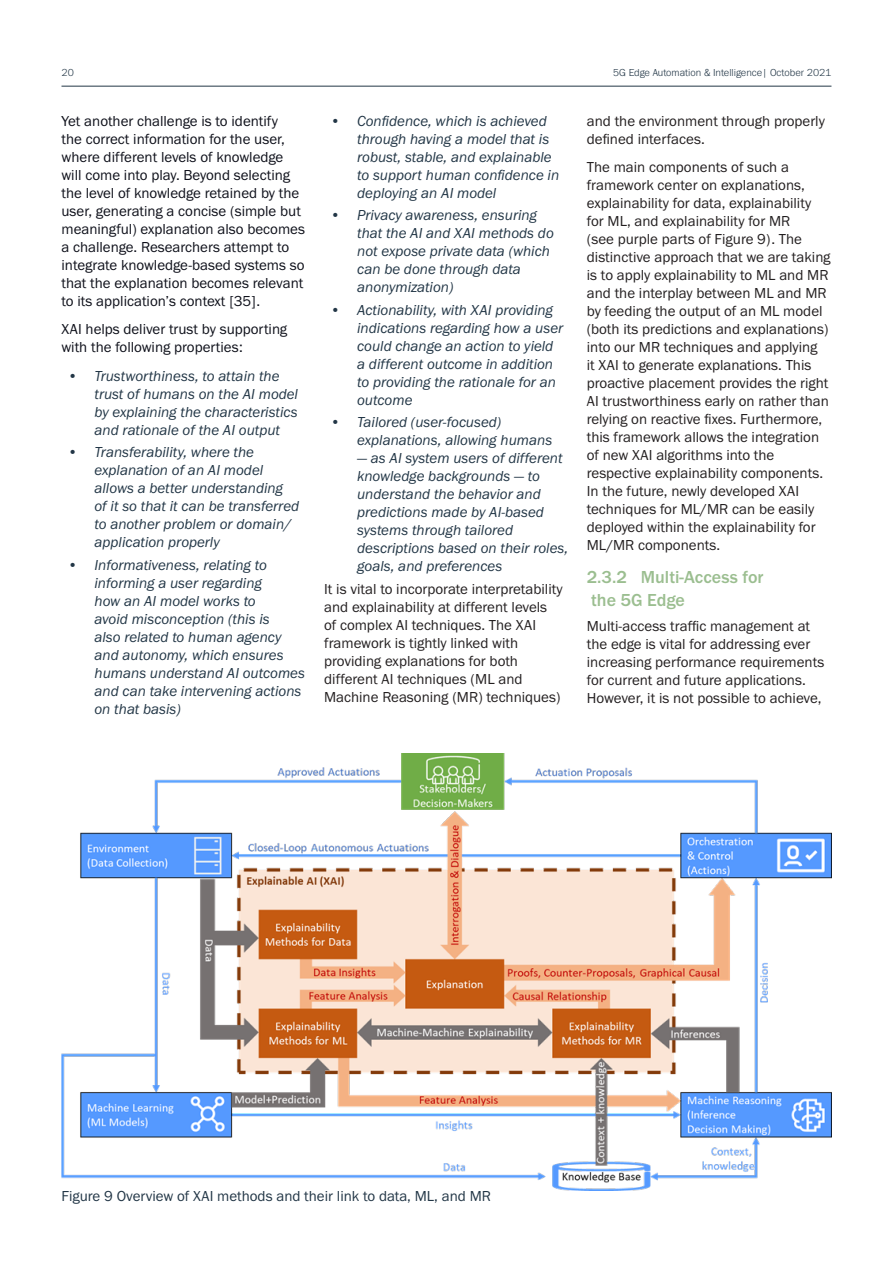
<style>
.page{position:relative;width:893px;height:1263px;background:#fff}
.page>*{position:absolute;margin:0;border:0;box-sizing:border-box;transform-origin:0 0}
.t1{font:500 18px/22.5px "Franklin Gothic URW";color:#9bbe90}
.body{font:15px/18px "Franklin Gothic URW Boo";color:#231f20}
.t2{font:15px/18px "Franklin Gothic URW Boo Ita";color:#223646}
.body-2{font:15px/18px "Franklin Gothic URW Boo";color:#0e101a}
.Figures{font:15px "Franklin Gothic URW Boo";color:#223646}
.t3{font:300 10.5px "Franklin Gothic URW";color:#223646}
</style>
<div class="page">
<hr style="left:62px;top:86px;width:769px;height:1px;background:#223646">
<img style="left:62px;top:753px;width:769px;height:438px">
<p class="t3" style="left:62px;top:66px;width:14px">20</p>
<p class="t3" style="left:613px;top:66px;width:220px">5G Edge Automation &amp; Intelligence| October 2021</p>
<p class="body-2" style="left:62px;top:111px;width:245px">Yet another challenge is to identify<br>the correct information for the user, where different levels of knowledge will come into play. Beyond selecting the level of knowledge retained by the user, generating a concise (simple but meaningful) explanation also becomes a challenge. Researchers attempt to integrate knowledge-based systems so that the explanation becomes relevant to its application’s context [35].</p>
<p class="body-2" style="left:62px;top:320px;width:227px">XAI helps deliver trust by supporting with the following properties:</p>
<p class="t2" style="left:94px;top:366px;width:205px;text-indent:-27px">• Trustworthiness, to attain the trust of humans on the AI model by explaining the characteristics and rationale of the AI output</p>
<p class="t2" style="left:94px;top:443px;width:206px;text-indent:-27px">• Transferability, where the explanation of an AI model allows a better understanding of it so that it can be transferred to another problem or domain/ application properly</p>
<p class="t2" style="left:94px;top:555px;width:212px;text-indent:-27px">• Informativeness, relating to informing a user regarding<br>how an AI model works to<br>avoid misconception (this is<br>also related to human agency and autonomy, which ensures humans understand AI outcomes and can take intervening actions on that basis)</p>
<p class="t2" style="left:357px;top:111px;width:204px;text-indent:-27px">• Confidence, which is achieved through having a model that is robust, stable, and explainable to support human confidence in deploying an AI model</p>
<p class="t2" style="left:357px;top:206px;width:198px;text-indent:-27px">• Privacy awareness, ensuring that the AI and XAI methods do not expose private data (which can be done through data anonymization)</p>
<p class="t2" style="left:357px;top:300px;width:208px;text-indent:-27px">• Actionability, with XAI providing indications regarding how a user could change an action to yield a different outcome in addition to providing the rationale for an outcome</p>
<p class="t2" style="left:357px;top:413px;width:197px;text-indent:-27px">• Tailored (user-focused) explanations, allowing humans</p>
<p class="t2" style="left:357px;top:449px;width:213px">— as AI system users of different knowledge backgrounds — to understand the behavior and predictions made by AI-based systems through tailored descriptions based on their roles, goals, and preferences</p>
<p class="body" style="left:324px;top:579px;width:240px">It is vital to incorporate interpretability and explainability at different levels of complex AI techniques. The XAI framework is tightly linked with providing explanations for both different AI techniques (ML and Machine Reasoning (MR) techniques)</p>
<p class="body" style="left:587px;top:111px;width:240px">and the environment through properly defined interfaces.</p>
<p class="body" style="left:587px;top:158px;width:245px">The main components of such a framework center on explanations, explainability for data, explainability for ML, and explainability for MR<br>(see purple parts of Figure 9). The distinctive approach that we are taking is to apply explainability to ML and MR and the interplay between ML and MR by feeding the output of an ML model (both its predictions and explanations) into our MR techniques and applying<br>it XAI to generate explanations. This proactive placement provides the right AI trustworthiness early on rather than relying on reactive fixes. Furthermore, this framework allows the integration of new XAI algorithms into the respective explainability components.<br>In the future, newly developed XAI techniques for ML/MR can be easily deployed within the explainability for ML/MR components.</p>
<p class="t1" style="left:587px;top:565px;width:178px">2.3.2 Multi-Access for the 5G Edge</p>
<p class="body" style="left:587px;top:617px;width:239px">Multi-access traffic management at the edge is vital for addressing ever increasing performance requirements for current and future applications.<br>However, it is not possible to achieve,</p>
<p class="Figures" style="left:62px;top:1187px;width:431px">Figure 9 Overview of XAI methods and their link to data, ML, and MR</p>
</div>
